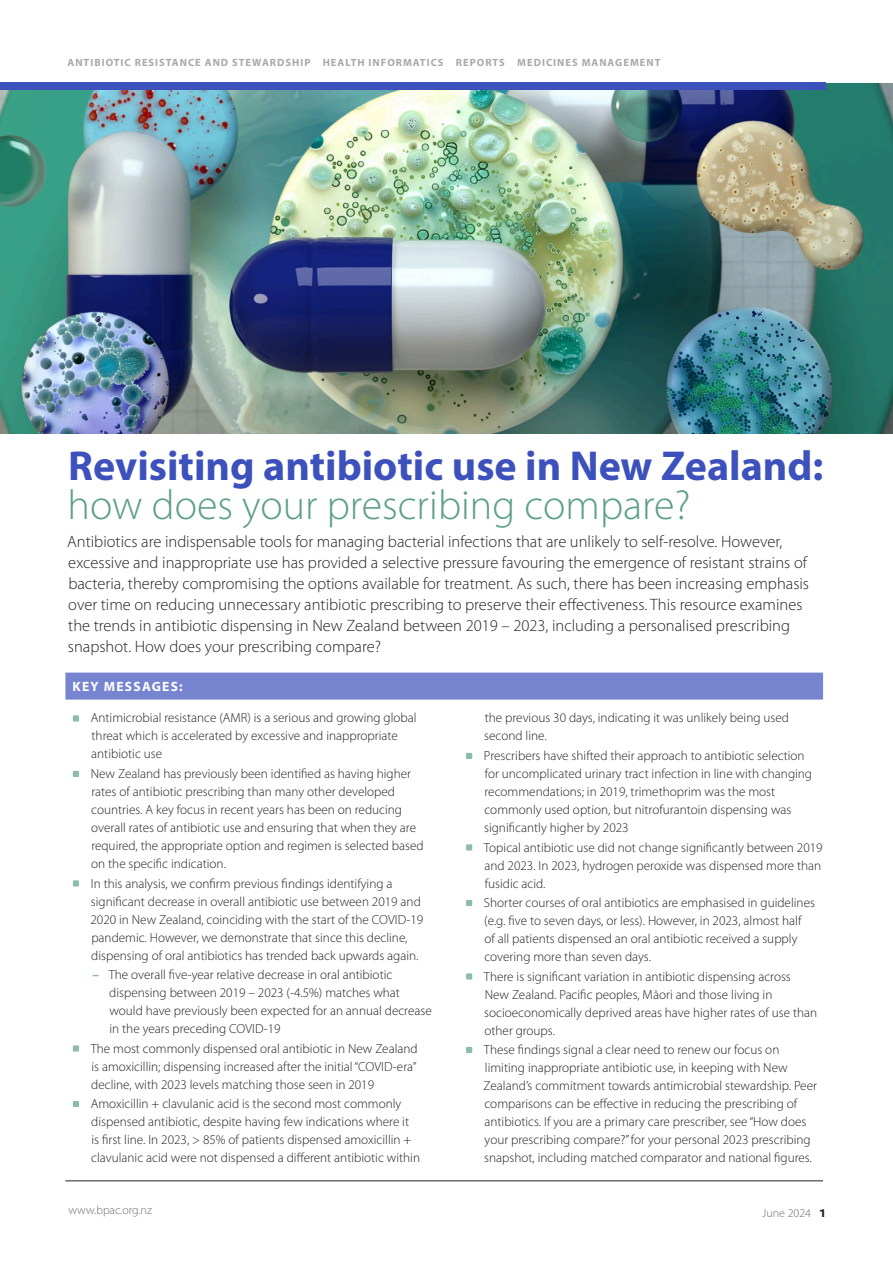
<style>
.page{position:relative;width:893px;height:1263px;background:#fff}
.page>*{position:absolute;margin:0;border:0;box-sizing:border-box;transform-origin:0 0}
.t1{font:700 42px/39px "Myriad Pro";color:#3d51bc}
.Introduction{font:300 16.5px/21px "Myriad Pro";color:#231f20}
.Key_Concepts_Heading{font:700 13.5px "Myriad Pro";letter-spacing:.095em;color:#fff}
.Key_Concepts_Bullets{font:300 13.2px/18px "Myriad Pro";color:#231f20}
.t2{font:300 12px "Myriad Pro";color:#6c6d70}
.Key_Concepts_Heading-2{font:700 10.5px "Myriad Pro";letter-spacing:.095em;color:#a8a9ad}
.s1{font-weight:300;color:#5d9f87}
.s2{font-weight:900;font-size:13.5px;color:#8ebcab}
.s3{font-weight:600;font-size:15.75px;color:#231f20}
</style>
<div class="page">
<img style="left:0;top:83px;width:893px;height:350px">
<div style="left:0;top:83px;width:825px;height:7px;background:#3d51bc"></div>
<svg style="left:73px;top:715px;width:6px;height:7px"></svg>
<svg style="left:73px;top:771px;width:6px;height:6px"></svg>
<svg style="left:73px;top:880px;width:6px;height:7px"></svg>
<svg style="left:73px;top:1045px;width:6px;height:7px"></svg>
<svg style="left:73px;top:1101px;width:6px;height:6px"></svg>
<svg style="left:466px;top:753px;width:6px;height:6px"></svg>
<svg style="left:466px;top:844px;width:6px;height:7px"></svg>
<svg style="left:466px;top:900px;width:6px;height:6px"></svg>
<svg style="left:466px;top:973px;width:6px;height:7px"></svg>
<svg style="left:466px;top:1047px;width:6px;height:6px"></svg>
<div style="left:65px;top:673px;width:758px;height:27px;background:#7785d0"></div>
<hr style="left:65px;top:1180px;width:758px;height:1px;background:#231f20">
<p class="Key_Concepts_Heading-2" style="left:67px;top:55px;width:595px">ANTIBIOTIC RESISTANCE AND STEWARDSHIP HEALTH INFORMATICS REPORTS MEDICINES MANAGEMENT</p>
<p class="t1" style="left:68px;top:445px;width:757px">Revisiting antibiotic use in New Zealand: <span class="s1">how does your prescribing compare?</span></p>
<p class="Introduction" style="left:67px;top:531px;width:743px">Antibiotics are indispensable tools for managing bacterial infections that are unlikely to self-resolve. However, excessive and inappropriate use has provided a selective pressure favouring the emergence of resistant strains of bacteria, thereby compromising the options available for treatment. As such, there has been increasing emphasis over time on reducing unnecessary antibiotic prescribing to preserve their effectiveness. This resource examines the trends in antibiotic dispensing in New Zealand between 2019 – 2023, including a personalised prescribing snapshot. How does your prescribing compare?</p>
<p class="Key_Concepts_Heading" style="left:72px;top:678px;width:112px">KEY MESSAGES:</p>
<p class="Key_Concepts_Bullets" style="left:91px;top:709px;width:327px">Antimicrobial resistance (AMR) is a serious and growing global threat which is accelerated by excessive and inappropriate antibiotic use</p>
<p class="Key_Concepts_Bullets" style="left:91px;top:764px;width:334px">New Zealand has previously been identified as having higher rates of antibiotic prescribing than many other developed countries. A key focus in recent years has been on reducing overall rates of antibiotic use and ensuring that when they are required, the appropriate option and regimen is selected based on the specific indication.</p>
<p class="Key_Concepts_Bullets" style="left:90px;top:874px;width:334px">In this analysis, we confirm previous findings identifying a significant decrease in overall antibiotic use between 2019 and 2020 in New Zealand, coinciding with the start of the COVID-19 pandemic. However, we demonstrate that since this decline, dispensing of oral antibiotics has trended back upwards again.</p>
<p class="Key_Concepts_Bullets" style="left:109px;top:965px;width:324px;text-indent:-17px"><span class="s2">–</span> The overall five-year relative decrease in oral antibiotic dispensing between 2019 – 2023 (-4.5%) matches what would have previously been expected for an annual decrease in the years preceding COVID-19</p>
<p class="Key_Concepts_Bullets" style="left:91px;top:1039px;width:328px;text-align:justify">The most commonly dispensed oral antibiotic in New Zealand is amoxicillin; dispensing increased after the initial “COVID-era” decline, with 2023 levels matching those seen in 2019</p>
<p class="Key_Concepts_Bullets" style="left:91px;top:1094px;width:331px">Amoxicillin + clavulanic acid is the second most commonly dispensed antibiotic, despite having few indications where it<br>is first line. In 2023, &gt; 85% of patients dispensed amoxicillin + clavulanic acid were not dispensed a different antibiotic within</p>
<p class="Key_Concepts_Bullets" style="left:484px;top:709px;width:306px">the previous 30 days, indicating it was unlikely being used second line.</p>
<p class="Key_Concepts_Bullets" style="left:484px;top:746px;width:330px">Prescribers have shifted their approach to antibiotic selection for uncomplicated urinary tract infection in line with changing recommendations; in 2019, trimethoprim was the most commonly used option, but nitrofurantoin dispensing was significantly higher by 2023</p>
<p class="Key_Concepts_Bullets" style="left:484px;top:838px;width:340px;text-align:justify">Topical antibiotic use did not change significantly between 2019 and 2023. In 2023, hydrogen peroxide was dispensed more than fusidic acid.</p>
<p class="Key_Concepts_Bullets" style="left:484px;top:893px;width:332px">Shorter courses of oral antibiotics are emphasised in guidelines (e.g. five to seven days, or less). However, in 2023, almost half<br>of all patients dispensed an oral antibiotic received a supply covering more than seven days.</p>
<p class="Key_Concepts_Bullets" style="left:484px;top:967px;width:335px">There is significant variation in antibiotic dispensing across New Zealand. Pacific peoples, Māori and those living in socioeconomically deprived areas have higher rates of use than other groups.</p>
<p class="Key_Concepts_Bullets" style="left:484px;top:1040px;width:335px">These findings signal a clear need to renew our focus on limiting inappropriate antibiotic use, in keeping with New Zealand’s commitment towards antimicrobial stewardship. Peer comparisons can be effective in reducing the prescribing of antibiotics. If you are a primary care prescriber, see “How does your prescribing compare?” for your personal 2023 prescribing snapshot, including matched comparator and national figures.</p>
<p class="t2" style="left:69px;top:1202px;width:85px">www.bpac.org.nz</p>
<p class="t2" style="left:762px;top:1206px;width:65px">June 2024 <span class="s3">1</span></p>
</div>
